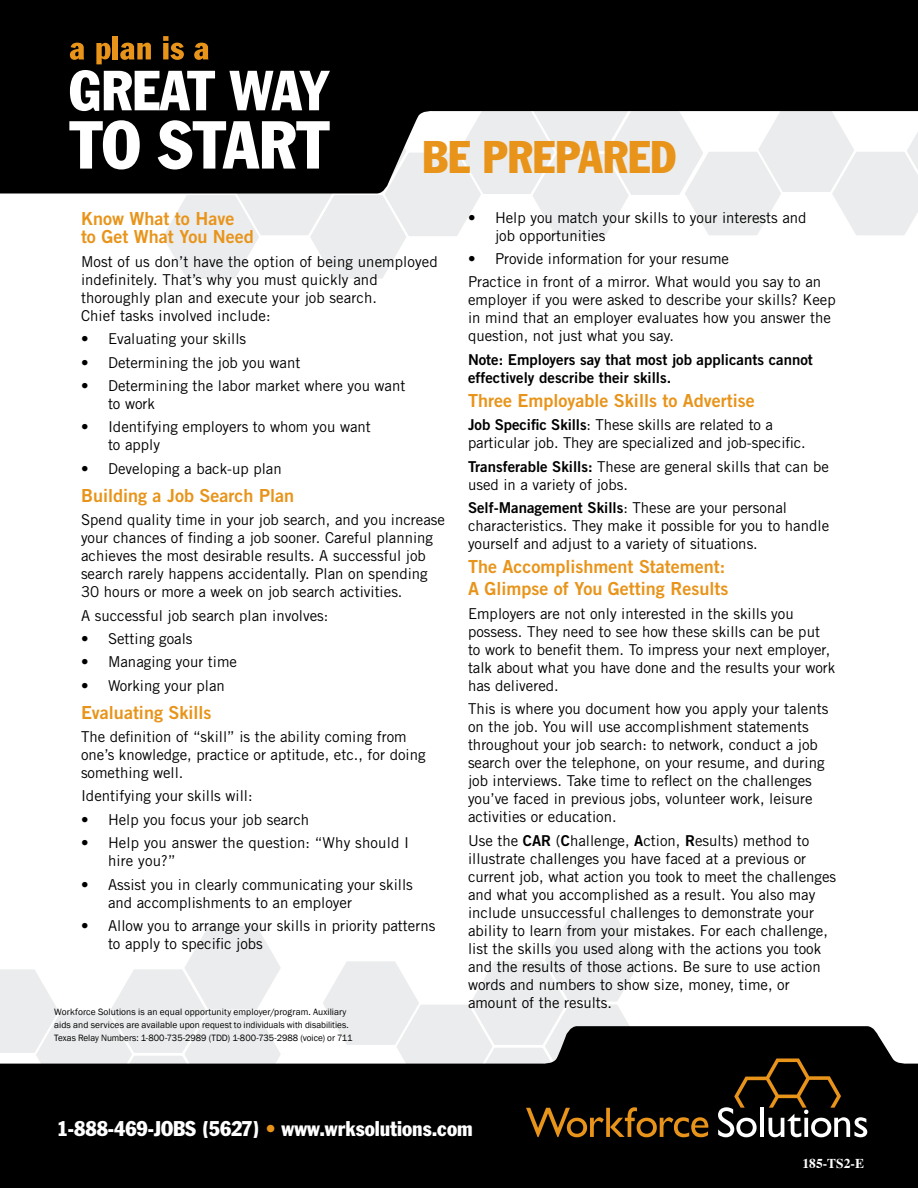
<style>
.page{position:relative;width:918px;height:1188px;background:#fff}
.page>*{position:absolute;margin:0;border:0;box-sizing:border-box;transform-origin:0 0}
.t1{font:condensed 45px "Franklin Gothic";color:#e8941a}
.t2{font:condensed 21px "Franklin Gothic";color:#fff}
.t3{font:18px/18px "Trade Gothic Bold Two";color:#e8941a}
.t4{font:15px/18px "Trade Gothic";color:#000}
.t5{font:15px/18px "Trade Gothic Bold Two";color:#000}
.t6{font:700 13.5px "Times";color:#fff}
.t7{font:9.45px/13px "Franklin Gothic";letter-spacing:.005em;color:#000}
.s1{font-family:"Trade Gothic Bold Two"}
.s2{font-family:"Trade Gothic"}
.s3{color:#e8941a}
</style>
<div class="page">
<svg style="left:0;top:926px;width:281px;height:100px"></svg>
<svg style="left:0;top:1026px;width:918px;height:162px;background:#2b2b2b"></svg>
<svg style="left:319px;top:918px;width:389px;height:270px"></svg>
<svg style="left:718px;top:1058px;width:149px;height:79px;background:#2f2920"></svg>
<div style="left:0;top:0;width:69px;height:193px;background:#000"></div>
<svg style="left:69px;top:0;width:849px;height:279px"></svg>
<h1 class="t1" style="left:422px;top:130px;width:255px">BE PREPARED</h1>
<p class="t3" style="left:81px;top:210px;width:174px">Know What to Have<br>to Get What You Need</p>
<p class="t4" style="left:81px;top:252px;width:358px">Most of us don’t have the option of being unemployed indefinitely. That’s why you must quickly and thoroughly plan and execute your job search.<br>Chief tasks involved include:</p>
<p class="t4" style="left:81px;top:330px;width:167px">• Evaluating your skills</p>
<p class="t4" style="left:81px;top:353px;width:221px">• Determining the job you want</p>
<p class="t4" style="left:108px;top:377px;width:299px;text-indent:-27px">• Determining the labor market where you want to work</p>
<p class="t4" style="left:108px;top:418px;width:264px;text-indent:-27px">• Identifying employers to whom you want to apply</p>
<p class="t4" style="left:81px;top:459px;width:202px">• Developing a back-up plan</p>
<p class="t3" style="left:81px;top:486px;width:215px">Building a Job Search Plan</p>
<p class="t4" style="left:81px;top:511px;width:366px">Spend quality time in your job search, and you increase your chances of finding a job sooner. Careful planning achieves the most desirable results. A successful job search rarely happens accidentally. Plan on spending 30 hours or more a week on job search activities.</p>
<p class="t4" style="left:81px;top:606px;width:249px">A successful job search plan involves:</p>
<p class="t4" style="left:81px;top:629px;width:113px">• Setting goals</p>
<p class="t4" style="left:81px;top:653px;width:158px">• Managing your time</p>
<p class="t4" style="left:81px;top:676px;width:145px">• Working your plan</p>
<p class="t3" style="left:81px;top:703px;width:132px">Evaluating Skills</p>
<p class="t4" style="left:81px;top:728px;width:346px">The definition of “skill” is the ability coming from one’s knowledge, practice or aptitude, etc., for doing something well.</p>
<p class="t4" style="left:81px;top:787px;width:173px">Identifying your skills will:</p>
<p class="t4" style="left:81px;top:810px;width:230px">• Help you focus your job search</p>
<p class="t4" style="left:108px;top:834px;width:303px;text-indent:-27px">• Help you answer the question: “Why should I hire you?”</p>
<p class="t4" style="left:108px;top:875px;width:306px;text-indent:-27px">• Assist you in clearly communicating your skills and accomplishments to an employer</p>
<p class="t4" style="left:108px;top:917px;width:329px;text-indent:-27px">• Allow you to arrange your skills in priority patterns to apply to specific jobs</p>
<p class="t7" style="left:54px;top:1006px;width:300px">Workforce Solutions is an equal opportunity employer/program. Auxiliary aids and services are available upon request to individuals with disabilities.<br>Texas Relay Numbers: 1-800-735-2989 (TDD) 1-800-735-2988 (voice) or 711</p>
<p class="t4" style="left:495px;top:208px;width:313px;text-indent:-27px">• Help you match your skills to your interests and job opportunities</p>
<p class="t4" style="left:468px;top:247px;width:355px;line-height:23.4px">• Provide information for your resume<br>Practice in front of a mirror. What would you say to an</p>
<p class="t4" style="left:468px;top:291px;width:369px">employer if you were asked to describe your skills? Keep in mind that an employer evaluates how you answer the question, not just what you say.</p>
<p class="t5" style="left:468px;top:350px;width:346px">Note: Employers say that most job applicants cannot effectively describe their skills.</p>
<p class="t3" style="left:468px;top:391px;width:288px">Three Employable Skills to Advertise</p>
<p class="t4" style="left:468px;top:416px;width:339px"><span class="s1">Job Specific Skills</span>: These skills are related to a particular job. They are specialized and job-specific.</p>
<p class="t4" style="left:468px;top:457px;width:362px"><span class="s1">Transferable Skills:</span> These are general skills that can be used in a variety of jobs.</p>
<p class="t5" style="left:468px;top:498px;width:321px">Self-Management Skills<span class="s2">: These are your personal</span></p>
<p class="t4" style="left:468px;top:516px;width:363px">characteristics. They make it possible for you to handle yourself and adjust to a variety of situations.</p>
<p class="t3" style="left:468px;top:555px;width:262px;line-height:22.5px">The Accomplishment Statement:<br>A Glimpse of You Getting Results</p>
<p class="t4" style="left:468px;top:604px;width:369px">Employers are not only interested in the skills you possess. They need to see how these skills can be put to work to benefit them. To impress your next employer, talk about what you have done and the results your work has delivered.</p>
<p class="t4" style="left:468px;top:700px;width:362px">This is where you document how you apply your talents on the job. You will use accomplishment statements throughout your job search: to network, conduct a job search over the telephone, on your resume, and during job interviews. Take time to reflect on the challenges you’ve faced in previous jobs, volunteer work, leisure activities or education.</p>
<p class="t4" style="left:468px;top:831px;width:370px">Use the <span class="s1">CAR</span> (<span class="s1">C</span>hallenge, <span class="s1">A</span>ction, <span class="s1">R</span>esults) method to illustrate challenges you have faced at a previous or current job, what action you took to meet the challenges and what you accomplished as a result. You also may include unsuccessful challenges to demonstrate your ability to learn from your mistakes. For each challenge, list the skills you used along with the actions you took and the results of those actions. Be sure to use action words and numbers to show size, money, time, or amount of the results.</p>
<h2 class="t2" style="left:57px;top:1115px;width:418px">1-888-469-JOBS (5627) <span class="s3">•</span> www.wrksolutions.com</h2>
<p class="t6" style="left:802px;top:1150px;width:63px">185-TS2-E</p>
</div>
